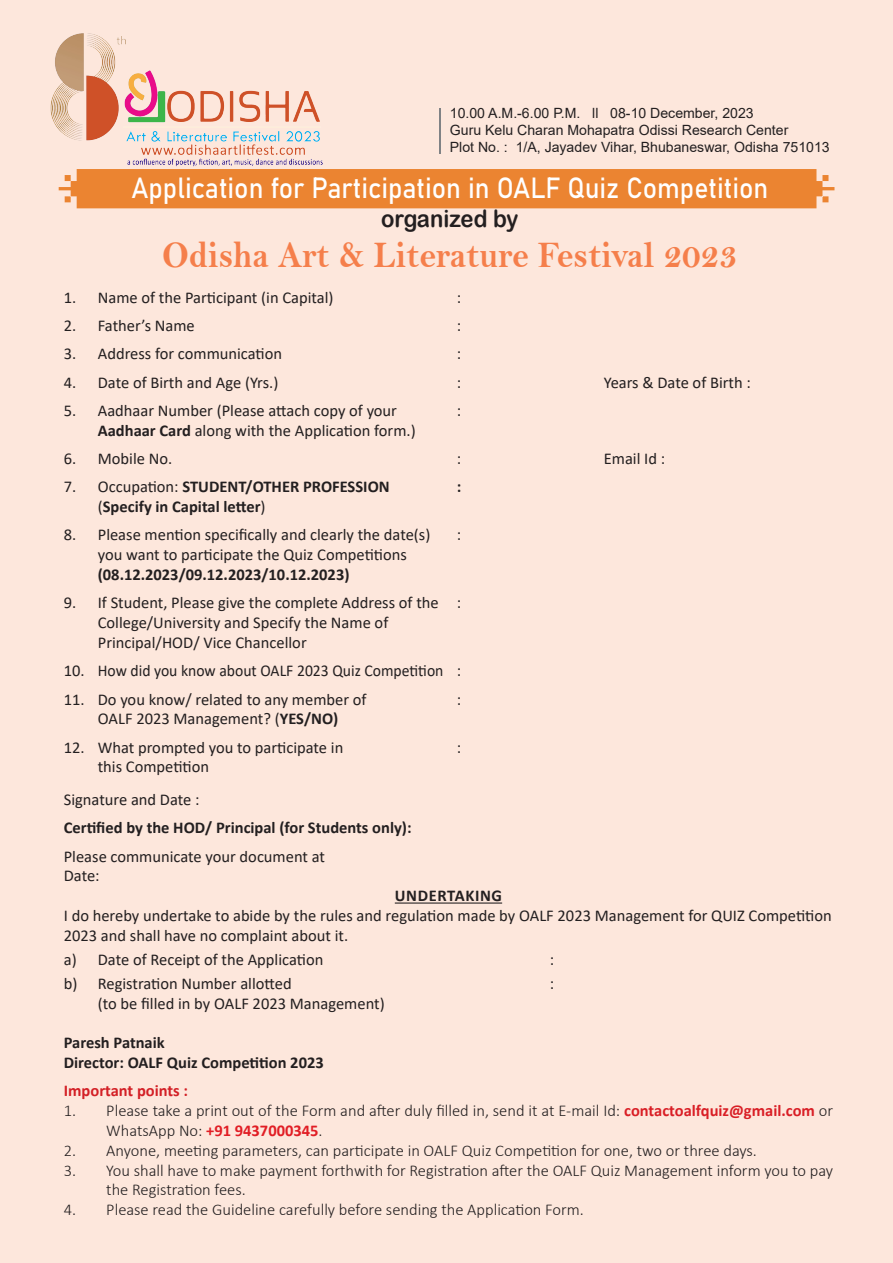
<style>
.page{position:relative;width:893px;height:1263px;background:#fde7dc}
.page>*{position:absolute;margin:0;border:0;box-sizing:border-box;transform-origin:0 0}
.t1{font:37.8px "Bell MT Bold";color:#f57f4b;scale:.92 1}
.t2{font:28.8px "Bahnschrift";color:#fff;scale:.92 1}
.t3{font:24px "Arial Rounded MT Bold";color:#231f20;scale:.92 1}
.List_Paragraph{font:16.5px/19.8px "Calibri";color:#231f20}
.List_Paragraph-2{font:300 16.5px/19.8px "Calibri";color:#231f20}
.List_Paragraph-3{font:700 16.5px "Calibri";color:#231f20}
.List_Paragraph-4{font:700 16.5px "Calibri";color:#d32026}
.List_Paragraph-5{font:700 16.5px "Calibri";letter-spacing:.04em;color:#231f20}
.t4{font:14.1px "Arial";color:#231f20}
.s1{font-weight:700}
.s2{font-weight:400}
.s3{font-weight:700;color:#d91f26}
.s4{font-weight:700;color:#e11e25}
</style>
<div class="page">
<div style="left:59px;top:169px;width:775px;height:39px;background:#eb8431"></div>
<img style="left:50px;top:33px;width:296px;height:148px">
<hr style="left:439px;top:108px;width:2px;height:46px;background:#808285">
<hr style="left:395px;top:902px;width:107px;height:1px;background:#231f20">
<p class="t4" style="left:450px;top:104px;width:305px">10.00 A.M.-6.00 P.M. ll 08-10 December, 2023</p>
<p class="t4" style="left:450px;top:121px;width:340px">Guru Kelu Charan Mohapatra Odissi Research Center</p>
<p class="t4" style="left:450px;top:138px;width:381px">Plot No. : 1/A, Jayadev Vihar, Bhubaneswar, Odisha 751013</p>
<p class="t2" style="left:131px;top:166px;width:694px">Application for Participation in OALF Quiz Competition</p>
<p class="t3" style="left:381px;top:204px;width:151px">organized by</p>
<p class="t1" style="left:162px;top:233px;width:627px">Odisha Art &amp; Literature Festival 2023</p>
<p class="List_Paragraph" style="left:64px;top:287px;width:271px">1. Name of the Participant (in Capital)</p>
<p class="List_Paragraph" style="left:457px;top:287px;width:6px">:</p>
<p class="List_Paragraph" style="left:64px;top:315px;width:133px">2. Father’s Name</p>
<p class="List_Paragraph" style="left:457px;top:315px;width:6px">:</p>
<p class="List_Paragraph" style="left:64px;top:343px;width:220px">3. Address for communication</p>
<p class="List_Paragraph" style="left:457px;top:343px;width:6px">:</p>
<p class="List_Paragraph" style="left:64px;top:372px;width:216px">4. Date of Birth and Age (Yrs.)</p>
<p class="List_Paragraph" style="left:457px;top:372px;width:6px">:</p>
<p class="List_Paragraph" style="left:604px;top:372px;width:149px">Years &amp; Date of Birth :</p>
<p class="List_Paragraph" style="left:64px;top:400px;width:335px">5. Aadhaar Number (Please attach copy of your</p>
<p class="List_Paragraph" style="left:457px;top:400px;width:6px">:</p>
<p class="List_Paragraph" style="left:98px;top:420px;width:319px"><span class="s1">Aadhaar Card</span> along with the Application form.)</p>
<p class="List_Paragraph" style="left:64px;top:448px;width:110px">6. Mobile No.</p>
<p class="List_Paragraph" style="left:457px;top:448px;width:6px">:</p>
<p class="List_Paragraph" style="left:604px;top:448px;width:63px">Email Id :</p>
<p class="List_Paragraph-3" style="left:64px;top:475px;width:327px"><span class="s2">7. Occupation:</span> STUDENT/OTHER PROFESSION</p>
<p class="List_Paragraph-3" style="left:457px;top:475px;width:6px">:</p>
<p class="List_Paragraph-3" style="left:98px;top:495px;width:169px"><span class="s2">(</span>Specify in Capital letter<span class="s2">)</span></p>
<p class="List_Paragraph" style="left:64px;top:525px;width:368px">8. Please mention specifically and clearly the date(s)</p>
<p class="List_Paragraph" style="left:457px;top:525px;width:6px">:</p>
<p class="List_Paragraph" style="left:98px;top:544px;width:311px">you want to participate the Quiz Competitions <span class="s1">(08.12.2023/09.12.2023/10.12.2023)</span></p>
<p class="List_Paragraph" style="left:98px;top:592px;width:365px;text-indent:-34px">9. If Student, Please give the complete Address of the :<br>College/University and Specify the Name of<br>Principal/HOD/ Vice Chancellor</p>
<p class="List_Paragraph" style="left:64px;top:660px;width:399px">10. How did you know about OALF 2023 Quiz Competition :</p>
<p class="List_Paragraph" style="left:64px;top:689px;width:304px">11. Do you know/ related to any member of</p>
<p class="List_Paragraph" style="left:457px;top:689px;width:6px">:</p>
<p class="List_Paragraph" style="left:98px;top:708px;width:242px">OALF 2023 Management? (<span class="s1">YES/NO)</span></p>
<p class="List_Paragraph" style="left:64px;top:737px;width:281px">12. What prompted you to participate in</p>
<p class="List_Paragraph" style="left:457px;top:737px;width:6px">:</p>
<p class="List_Paragraph" style="left:98px;top:757px;width:113px">this Competition</p>
<p class="List_Paragraph" style="left:64px;top:789px;width:137px">Signature and Date :</p>
<p class="List_Paragraph-3" style="left:64px;top:816px;width:349px">Certified by the HOD/ Principal (for Students only):</p>
<p class="List_Paragraph" style="left:64px;top:846px;width:263px">Please communicate your document at</p>
<p class="List_Paragraph" style="left:64px;top:865px;width:37px">Date:</p>
<p class="List_Paragraph-5" style="left:395px;top:884px;width:109px">UNDERTAKING</p>
<p class="List_Paragraph" style="left:64px;top:905px;width:769px">I do hereby undertake to abide by the rules and regulation made by OALF 2023 Management for QUIZ Competition<br>2023 and shall have no complaint about it.</p>
<p class="List_Paragraph" style="left:64px;top:949px;width:261px">a) Date of Receipt of the Application</p>
<p class="List_Paragraph" style="left:550px;top:949px;width:6px">:</p>
<p class="List_Paragraph" style="left:64px;top:973px;width:229px">b) Registration Number allotted</p>
<p class="List_Paragraph" style="left:550px;top:973px;width:6px">:</p>
<p class="List_Paragraph" style="left:98px;top:993px;width:288px">(to be filled in by OALF 2023 Management)</p>
<p class="List_Paragraph-3" style="left:64px;top:1031px;width:102px">Paresh Patnaik</p>
<p class="List_Paragraph-3" style="left:64px;top:1051px;width:261px">Director: OALF Quiz Competition 2023</p>
<p class="List_Paragraph-4" style="left:64px;top:1079px;width:126px">Important points :</p>
<p class="List_Paragraph-2" style="left:106px;top:1101px;width:728px;text-indent:-43px">1. Please take a print out of the Form and after duly filled in, send it at E-mail Id: <span class="s3">contactoalfquiz@gmail.com</span> or<br>WhatsApp No: <span class="s4">+91 9437000345</span>.</p>
<p class="List_Paragraph-2" style="left:64px;top:1140px;width:695px">2. Anyone, meeting parameters, can participate in OALF Quiz Competition for one, two or three days.</p>
<p class="List_Paragraph-2" style="left:106px;top:1160px;width:728px;text-indent:-43px">3. You shall have to make payment forthwith for Registration after the OALF Quiz Management inform you to pay the Registration fees.</p>
<p class="List_Paragraph-2" style="left:64px;top:1200px;width:522px">4. Please read the Guideline carefully before sending the Application Form.</p>
</div>
